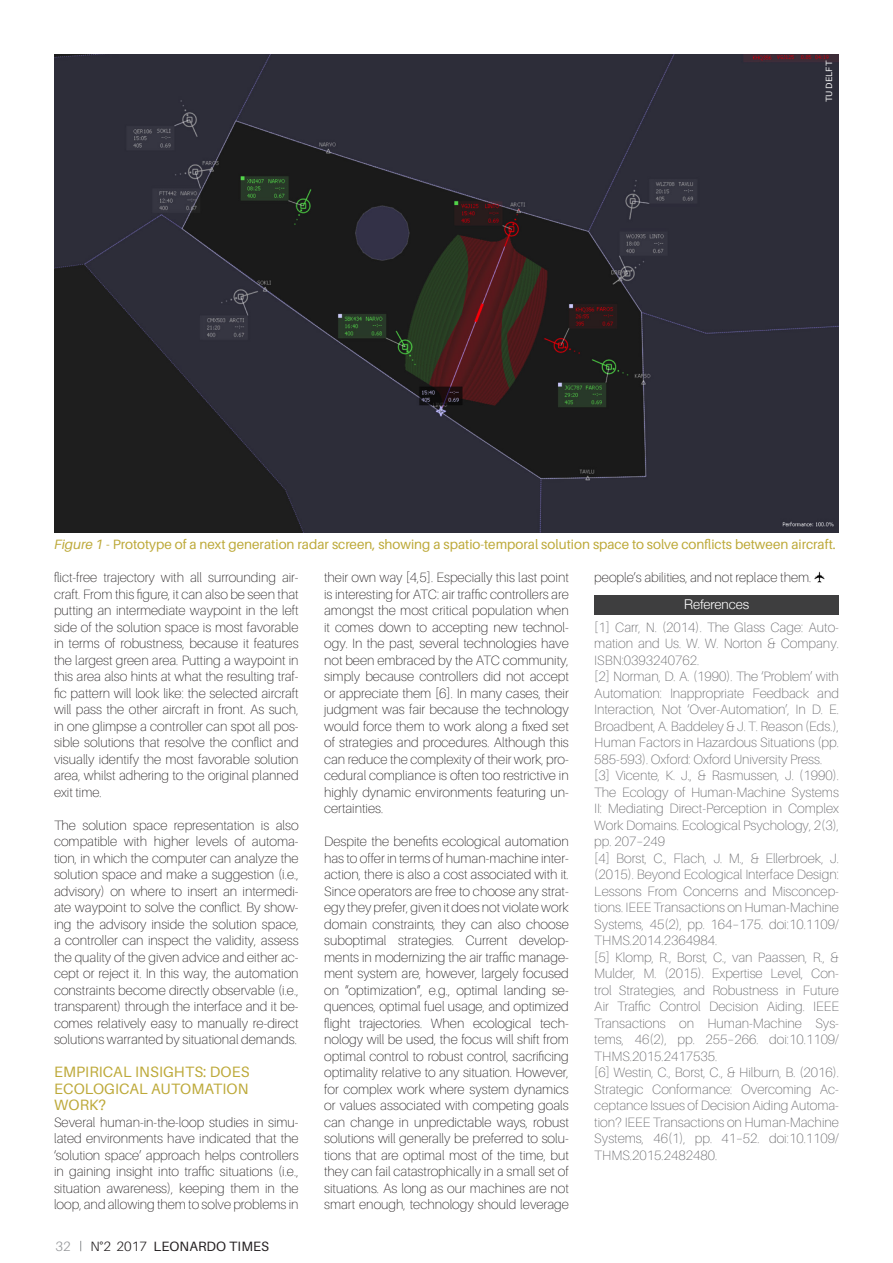
<style>
.page{position:relative;width:893px;height:1263px;background:#fff}
.page>*{position:absolute;margin:0;border:0;box-sizing:border-box;transform-origin:0 0}
.t1{font:15px/16.5px "Aileron";letter-spacing:.01em;color:#bda939;text-align:justify}
.t2{font:100 13.5px/16.5px "Aileron";color:#231f20;text-align:justify}
.t3{font:100 13.5px/16.5px "Aileron";color:#636366}
.t4{font:13.5px "Aileron";color:#bda939}
.t5{font:13.5px "Aileron";letter-spacing:.01em;color:#231f20}
.t6{font:300 13.5px "Helvetica Neue";color:#fff}
.t7{font:300 13.5px "Aileron";color:#939598}
.t8{font:9px "Aileron";letter-spacing:.01em;color:#fff}
.s1{font-style:italic}
.s2{font-weight:300}
</style>
<div class="page">
<svg style="left:814px;top:571px;width:11px;height:11px"></svg>
<img style="left:54px;top:54px;width:785px;height:478px">
<div style="left:594px;top:595px;width:245px;height:19px;background:#3e3e3f"></div>
<p class="t8" style="left:824px;top:102px;width:43px;rotate:-90deg">TU DELFT</p>
<p class="t4" style="left:54px;top:537px;width:783px"><span class="s1">Figure 1</span> - Prototype of a next generation radar screen, showing a spatio-temporal solution space to solve conflicts between aircraft.</p>
<p class="t2" style="left:54px;top:569px;width:246px">flict-free trajectory with all surrounding air&shy;craft. From this figure, it can also be seen that putting an intermediate waypoint in the left side of the solution space is most favorable in terms of robustness, because it features the largest green area. Putting a waypoint in this area also hints at what the resulting traf&shy;fic pattern will look like: the selected aircraft will pass the other aircraft in front. As such, in one glimpse a controller can spot all pos&shy;sible solutions that resolve the conflict and visually identify the most favorable solution area, whilst adhering to the original planned exit time.</p>
<p class="t2" style="left:54px;top:817px;width:246px">The solution space representation is also compatible with higher levels of automa&shy;tion, in which the computer can analyze the solution space and make a suggestion (i.e., advisory) on where to insert an intermedi&shy;ate waypoint to solve the conflict. By show&shy;ing the advisory inside the solution space, a controller can inspect the validity, assess the quality of the given advice and either ac&shy;cept or reject it. In this way, the automation constraints become directly observable (i.e., transparent) through the interface and it be&shy;comes relatively easy to manually re-direct solutions warranted by situational demands.</p>
<p class="t1" style="left:54px;top:1064px;width:197px">EMPIRICAL INSIGHTS: DOES ECOLOGICAL AUTOMATION WORK?</p>
<p class="t2" style="left:54px;top:1114px;width:246px">Several human-in-the-loop studies in simu&shy;lated environments have indicated that the ‘solution space’ approach helps controllers in gaining insight into traffic situations (i.e., situation awareness), keeping them in the loop, and allowing them to solve problems in</p>
<p class="t7" style="left:56px;top:1239px;width:17px">32</p>
<p class="t5" style="left:90px;top:1239px;width:180px"><span class="s2">N°2 2017</span> LEONARDO TIMES</p>
<p class="t2" style="left:324px;top:569px;width:246px">their own way [4,5]. Especially this last point is interesting for ATC: air traffic controllers are amongst the most critical population when it comes down to accepting new technol&shy;ogy. In the past, several technologies have not been embraced by the ATC community, simply because controllers did not accept or appreciate them [6]. In many cases, their judgment was fair because the technology would force them to work along a fixed set of strategies and procedures. Although this can reduce the complexity of their work, pro&shy;cedural compliance is often too restrictive in highly dynamic environments featuring un&shy;certainties.</p>
<p class="t2" style="left:324px;top:833px;width:246px">Despite the benefits ecological automation has to offer in terms of human-machine inter&shy;action, there is also a cost associated with it.<br>Since operators are free to choose any strat&shy;egy they prefer, given it does not violate work domain constraints, they can also choose suboptimal strategies. Current develop&shy;ments in modernizing the air traffic manage&shy;ment system are, however, largely focused on “optimization”, e.g., optimal landing se&shy;quences, optimal fuel usage, and optimized flight trajectories. When ecological tech&shy;nology will be used, the focus will shift from optimal control to robust control, sacrificing optimality relative to any situation. However, for complex work where system dynamics or values associated with competing goals can change in unpredictable ways, robust solutions will generally be preferred to solu&shy;tions that are optimal most of the time, but they can fail catastrophically in a small set of situations. As long as our machines are not smart enough, technology should leverage</p>
<p class="t2" style="left:594px;top:569px;width:219px">people’s abilities, and not replace them.</p>
<p class="t3" style="left:594px;top:619px;width:246px">[1] Carr, N. (2014). The Glass Cage: Auto&shy;mation and Us. W. W. Norton &amp; Company.<br>ISBN:0393240762.<br>[2] Norman, D. A. (1990). The ‘Problem’ with Automation: Inappropriate Feedback and Interaction, Not ‘Over-Automation’, In D. E.<br>Broadbent, A. Baddeley &amp; J. T. Reason (Eds.), Human Factors in Hazardous Situations (pp.<br>585-593). Oxford: Oxford University Press. [3] Vicente, K. J., &amp; Rasmussen, J. (1990).<br>The Ecology of Human-Machine Systems II: Mediating Direct-Perception in Complex Work Domains. Ecological Psychology, 2(3), pp. 207–249<br>[4] Borst, C., Flach, J. M., &amp; Ellerbroek, J. (2015). Beyond Ecological Interface Design:<br>Lessons From Concerns and Misconcep&shy;tions. IEEE Transactions on Human-Machine Systems, 45(2), pp. 164–175. doi:10.1109/ THMS.2014.2364984.<br>[5] Klomp, R., Borst, C., van Paassen, R., &amp; Mulder, M. (2015). Expertise Level, Con&shy;trol Strategies, and Robustness in Future Air Traffic Control Decision Aiding. IEEE Transactions on Human-Machine Sys&shy;tems, 46(2), pp. 255–266. doi:10.1109/ THMS.2015.2417535.<br>[6] Westin, C., Borst, C., &amp; Hilburn, B. (2016).<br>Strategic Conformance: Overcoming Ac&shy;ceptance Issues of Decision Aiding Automa&shy;tion? IEEE Transactions on Human-Machine Systems, 46(1), pp. 41–52. doi:10.1109/ THMS.2015.2482480.</p>
<p class="t6" style="left:684px;top:596px;width:67px">References</p>
</div>
